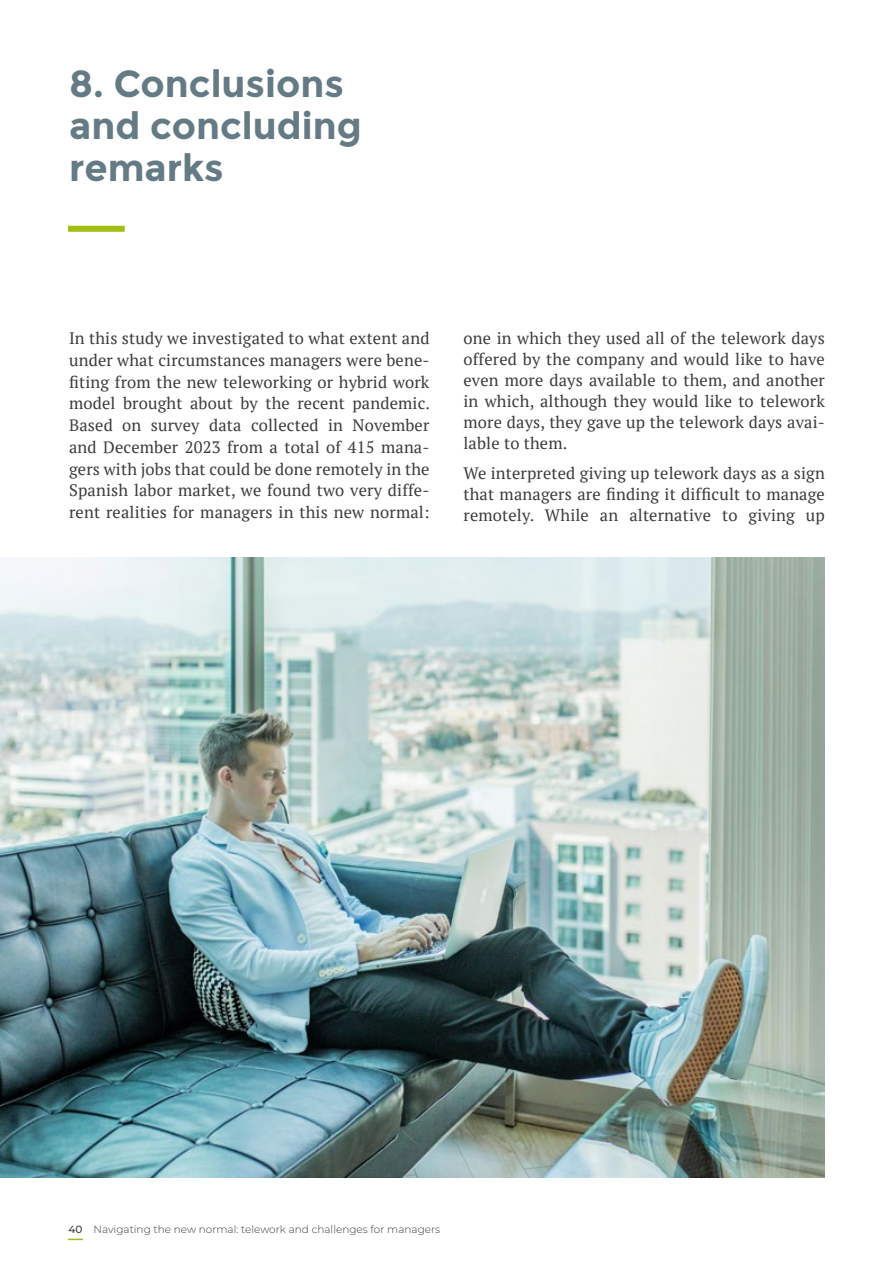
<style>
.page{position:relative;width:893px;height:1263px;background:#fff}
.page>*{position:absolute;margin:0;border:0;box-sizing:border-box;transform-origin:0 0}
.t1{font:700 37.5px/42px "Montserrat";color:#647a84}
.t2{font:16.5px/21.8px "PT Serif";letter-spacing:.01em;color:#3c3c3b;text-align:justify}
.t3{font:300 10.5px "Montserrat";color:#3c3c3b}
.s1{font-weight:500}
</style>
<div class="page">
<svg style="left:68px;top:1238px;width:15px;height:2px"></svg>
<div style="left:68px;top:226px;width:57px;height:6px;background:#a2be11"></div>
<img style="left:0;top:557px;width:825px;height:621px">
<h1 class="t1" style="left:69px;top:63px;width:294px">8. Conclusions and concluding remarks</h1>
<p class="t2" style="left:69px;top:327px;width:363px">In this study we investigated to what extent and under what circumstances managers were bene&shy;fiting from the new teleworking or hybrid work model brought about by the recent pandemic.<br>Based on survey data collected in November and December 2023 from a total of 415 mana&shy;gers with jobs that could be done remotely in the Spanish labor market, we found two very diffe&shy;rent realities for managers in this new normal:</p>
<p class="t2" style="left:463px;top:327px;width:363px;line-height:21px">one in which they used all of the telework days offered by the company and would like to have even more days available to them, and another in which, although they would like to telework more days, they gave up the telework days avai&shy;lable to them.</p>
<p class="t2" style="left:463px;top:462px;width:363px;line-height:21px">We interpreted giving up telework days as a sign that managers are finding it difficult to manage remotely. While an alternative to giving up</p>
<p class="t3" style="left:68px;top:1222px;width:373px"><span class="s1">40</span> Navigating the new normal: telework and challenges for managers</p>
</div>
